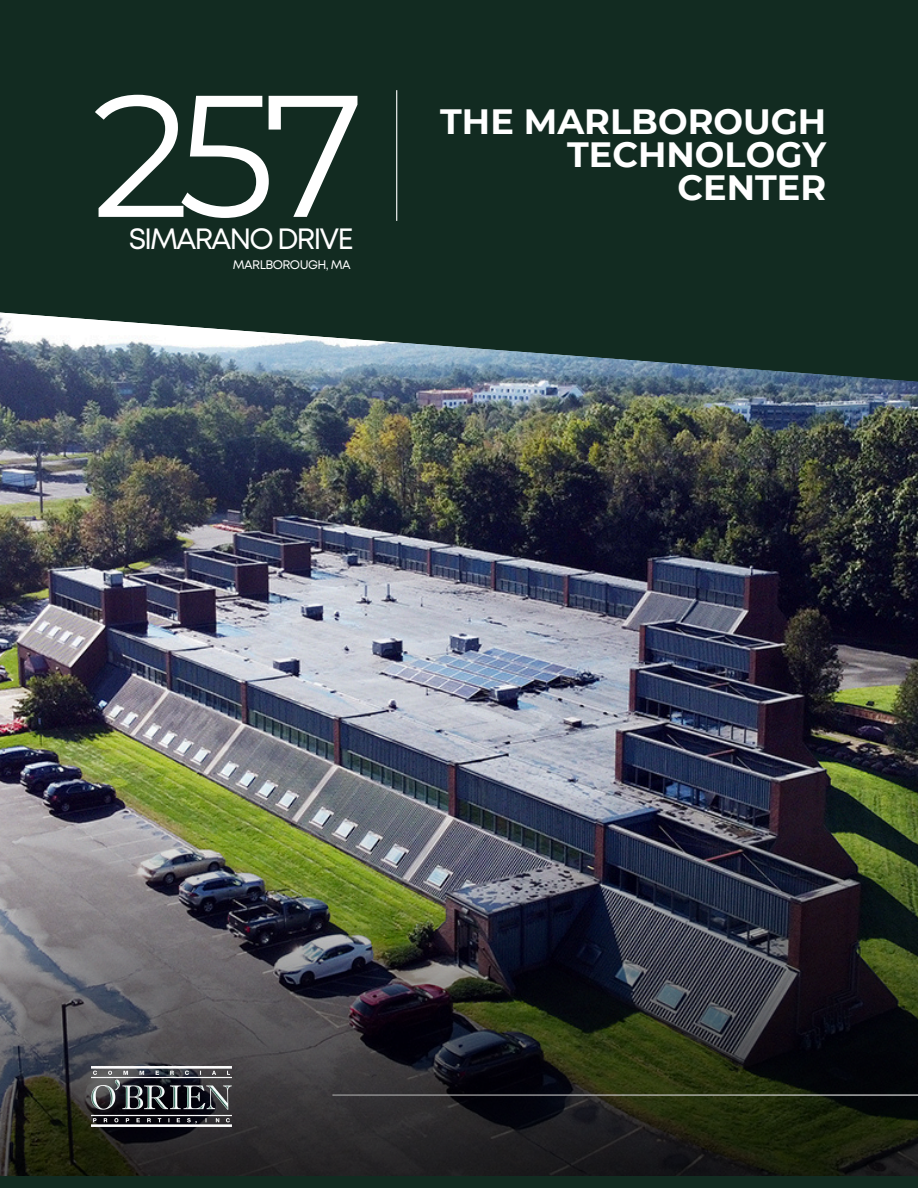
<style>
.page{position:relative;width:918px;height:1188px;background:#fff}
.page>*{position:absolute;margin:0;border:0;box-sizing:border-box;transform-origin:0 0}
.t1{font:172.95px "Montserrat";color:#fff}
.t2{font:700 35.1px/33.3px "Montserrat";color:#fff;text-align:right}
.t3{font:29.4px "Mont";letter-spacing:-.07em;color:#fff}
.t4{font:12.45px "Mont";letter-spacing:-.045em;color:#fff}
</style>
<div class="page">
<img style="left:0;top:384px;width:918px;height:395px">
<img style="left:0;top:779px;width:918px;height:398px">
<div style="left:0;top:1177px;width:918px;height:11px;background:#122b21"></div>
<hr style="left:332px;top:1095px;width:586px;height:1px;background:#fff">
<svg style="left:0;top:0;width:918px;height:384px;background:#1e362f"></svg>
<hr style="left:396px;top:90px;width:1px;height:131px;background:#fff">
<img style="left:92px;top:1067px;width:139px;height:59px">
<h1 class="t1" style="left:92px;top:49px;width:275px">257</h1>
<p class="t3" style="left:129px;top:227px;width:226px">SIMARANO DRIVE</p>
<h3 class="t4" style="left:233px;top:260px;width:119px">MARLBOROUGH, MA</h3>
<h2 class="t2" style="left:440px;top:104px;width:387px">THE MARLBOROUGH<br>TECHNOLOGY<br>CENTER</h2>
</div>
